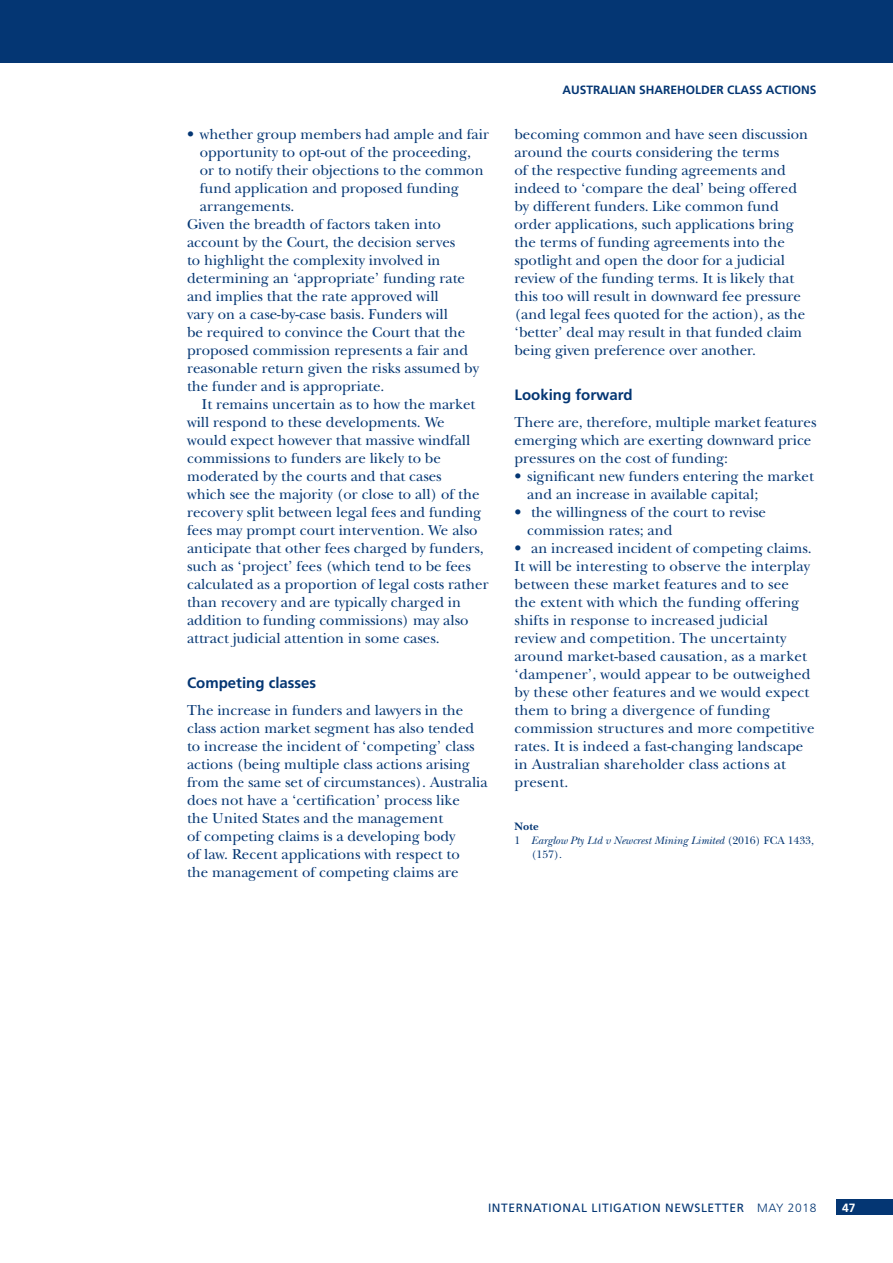
<style>
.page{position:relative;width:893px;height:1263px;background:#fff}
.page>*{position:absolute;margin:0;border:0;box-sizing:border-box;transform-origin:0 0}
.t1{font:15px/18px "New Baskerville";color:#043673}
.t2{font:700 15px "Frutiger";color:#043673}
.t3{font:12px "Frutiger";letter-spacing:.05em;color:#043673}
.t4{font:700 12px "Frutiger";color:#043673}
.t5{font:700 12px "Frutiger";color:#fff}
.t6{font:italic 11.25px "New Baskerville";color:#043673}
.t7{font:11.25px "New Baskerville";color:#043673}
.t8{font:700 11.25px "New Baskerville";color:#043673}
.s1{font-style:normal}
.s2{font-weight:300}
</style>
<div class="page">
<div style="left:0;top:0;width:893px;height:63px;background:#043673"></div>
<div style="left:836px;top:1199px;width:57px;height:16px;background:#043673"></div>
<p class="t1" style="left:187px;top:125px;width:303px">• whether group members had ample and fair</p>
<p class="t1" style="left:200px;top:143px;width:273px">opportunity to opt-out of the proceeding,</p>
<p class="t1" style="left:200px;top:161px;width:285px">or to notify their objections to the common</p>
<p class="t1" style="left:200px;top:179px;width:261px">fund application and proposed funding</p>
<p class="t1" style="left:200px;top:197px;width:96px">arrangements.</p>
<p class="t1" style="left:187px;top:215px;width:255px">Given the breadth of factors taken into</p>
<p class="t1" style="left:187px;top:233px;width:270px">account by the Court, the decision serves</p>
<p class="t1" style="left:187px;top:251px;width:255px">to highlight the complexity involved in</p>
<p class="t1" style="left:187px;top:269px;width:279px">determining an ‘appropriate’ funding rate</p>
<p class="t1" style="left:187px;top:287px;width:253px">and implies that the rate approved will</p>
<p class="t1" style="left:187px;top:305px;width:262px">vary on a case-by-case basis. Funders will</p>
<p class="t1" style="left:187px;top:323px;width:280px">be required to convince the Court that the</p>
<p class="t1" style="left:187px;top:341px;width:282px">proposed commission represents a fair and</p>
<p class="t1" style="left:187px;top:359px;width:293px">reasonable return given the risks assumed by</p>
<p class="t1" style="left:187px;top:377px;width:199px">the funder and is appropriate.</p>
<p class="t1" style="left:202px;top:395px;width:275px">It remains uncertain as to how the market</p>
<p class="t1" style="left:187px;top:413px;width:259px">will respond to these developments. We</p>
<p class="t1" style="left:187px;top:431px;width:285px">would expect however that massive windfall</p>
<p class="t1" style="left:187px;top:449px;width:255px">commissions to funders are likely to be</p>
<p class="t1" style="left:187px;top:467px;width:256px">moderated by the courts and that cases</p>
<p class="t1" style="left:187px;top:485px;width:294px">which see the majority (or close to all) of the</p>
<p class="t1" style="left:187px;top:503px;width:296px">recovery split between legal fees and funding</p>
<p class="t1" style="left:187px;top:521px;width:292px">fees may prompt court intervention. We also</p>
<p class="t1" style="left:187px;top:539px;width:298px">anticipate that other fees charged by funders,</p>
<p class="t1" style="left:187px;top:557px;width:285px">such as ‘project’ fees (which tend to be fees</p>
<p class="t1" style="left:187px;top:575px;width:303px">calculated as a proportion of legal costs rather</p>
<p class="t1" style="left:187px;top:593px;width:276px">than recovery and are typically charged in</p>
<p class="t1" style="left:187px;top:611px;width:283px">addition to funding commissions) may also</p>
<p class="t1" style="left:187px;top:629px;width:254px">attract judicial attention in some cases.</p>
<p class="t2" style="left:187px;top:674px;width:131px">Competing classes</p>
<p class="t1" style="left:187px;top:701px;width:302px">The increase in funders and lawyers in the class action market segment has also tended to increase the incident of ‘competing’ class actions (being multiple class actions arising from the same set of circumstances). Australia does not have a ‘certification’ process like<br>the United States and the management<br>of competing claims is a developing body<br>of law. Recent applications with respect to<br>the management of competing claims are</p>
<p class="t4" style="left:562px;top:83px;width:256px">AUSTRALIAN SHAREHOLDER CLASS ACTIONS</p>
<p class="t1" style="left:514px;top:125px;width:295px">becoming common and have seen discussion around the courts considering the terms<br>of the respective funding agreements and indeed to ‘compare the deal’ being offered by different funders. Like common fund order applications, such applications bring the terms of funding agreements into the spotlight and open the door for a judicial review of the funding terms. It is likely that this too will result in downward fee pressure (and legal fees quoted for the action), as the ‘better’ deal may result in that funded claim being given preference over another.</p>
<p class="t2" style="left:514px;top:386px;width:120px">Looking forward</p>
<p class="t1" style="left:514px;top:413px;width:303px">There are, therefore, multiple market features emerging which are exerting downward price pressures on the cost of funding:</p>
<p class="t1" style="left:527px;top:467px;width:288px;text-indent:-13px">• significant new funders entering the market and an increase in available capital;</p>
<p class="t1" style="left:527px;top:503px;width:240px;text-indent:-13px">• the willingness of the court to revise commission rates; and</p>
<p class="t1" style="left:514px;top:539px;width:301px">• an increased incident of competing claims.<br>It will be interesting to observe the interplay between these market features and to see<br>the extent with which the funding offering shifts in response to increased judicial<br>review and competition. The uncertainty around market-based causation, as a market ‘dampener’, would appear to be outweighed by these other features and we would expect them to bring a divergence of funding commission structures and more competitive rates. It is indeed a fast-changing landscape in Australian shareholder class actions at present.</p>
<p class="t8" style="left:514px;top:819px;width:26px">Note</p>
<p class="t6" style="left:514px;top:834px;width:301px"><span class="s1">1</span> Earglow Pty Ltd v Newcrest Mining Limited <span class="s1">(2016) FCA 1433,</span></p>
<p class="t7" style="left:531px;top:848px;width:32px">(157).</p>
<p class="t3" style="left:488px;top:1200px;width:330px">INTERNATIONAL LITIGATION NEWSLETTER <span class="s2">MAY 2018</span></p>
<p class="t5" style="left:842px;top:1200px;width:15px">47</p>
</div>
